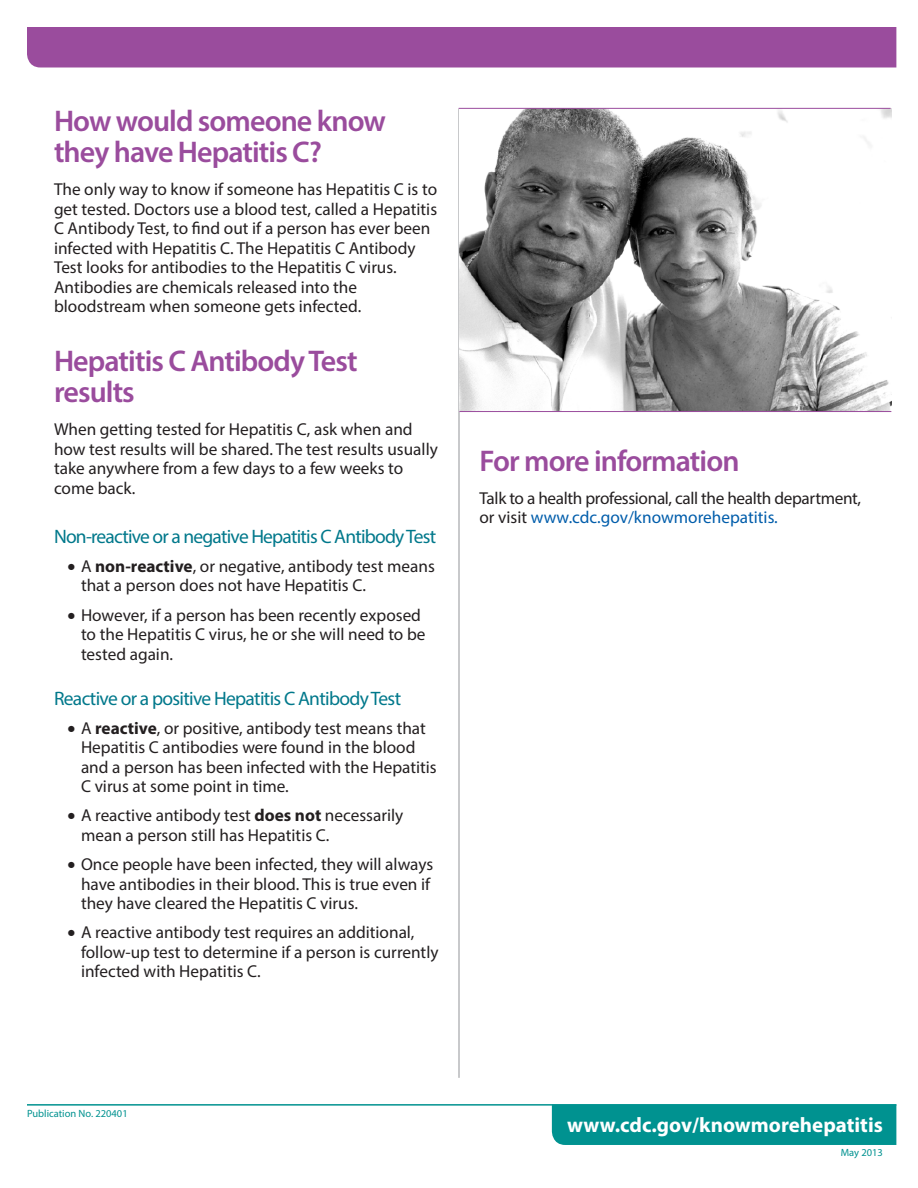
<style>
.page{position:relative;width:918px;height:1188px;background:#fff}
.page>*{position:absolute;margin:0;border:0;box-sizing:border-box;transform-origin:0 0}
.t1{font:600 30px/31.5px "Myriad Pro";letter-spacing:-.03em;color:#9a4c9d}
.t2{font:700 21px "Myriad Pro";color:#fff}
.t3{font:19.5px "Myriad Pro";letter-spacing:-.04em;color:#00788b}
.t4{font:17.25px/19.5px "Myriad Pro";color:#231f20}
.t5{font:17.25px/19.5px "Myriad Pro";letter-spacing:-.02em;color:#231f20}
.t6{font:10.5px "Myriad Pro";color:#009290}
.s1{font-weight:700}
.s2{color:#015dab}
</style>
<div class="page">
<div style="left:27px;top:27px;width:869px;height:41px;background:#9a4c9d"></div>
<div style="left:552px;top:1106px;width:344px;height:39px;background:#009290"></div>
<hr style="left:27px;top:1104px;width:869px;height:2px;background:#009290">
<hr style="left:459px;top:109px;width:1px;height:969px;background:#939598">
<img style="left:460px;top:109px;width:431px;height:302px">
<hr style="left:459px;top:108px;width:432px;height:1px;background:#9a4c9d">
<hr style="left:459px;top:411px;width:432px;height:1px;background:#9a4c9d">
<h2 class="t1" style="left:54px;top:104px;width:334px">How would someone know they have Hepatitis C?</h2>
<p class="t4" style="left:54px;top:180px;width:385px">The only way to know if someone has Hepatitis C is to get tested. Doctors use a blood test, called a Hepatitis C Antibody Test, to find out if a person has ever been infected with Hepatitis C. The Hepatitis C Antibody Test looks for antibodies to the Hepatitis C virus.<br>Antibodies are chemicals released into the bloodstream when someone gets infected.</p>
<h2 class="t1" style="left:54px;top:344px;width:305px">Hepatitis C Antibody Test results</h2>
<p class="t4" style="left:54px;top:420px;width:385px">When getting tested for Hepatitis C, ask when and how test results will be shared. The test results usually take anywhere from a few days to a few weeks to come back.</p>
<h3 class="t3" style="left:54px;top:524px;width:384px">Non-reactive or a negative Hepatitis C Antibody Test</h3>
<p class="t4" style="left:81px;top:556px;width:355px;text-indent:-14px">• A <span class="s1">non-reactive</span>, or negative, antibody test means that a person does not have Hepatitis C.</p>
<p class="t4" style="left:81px;top:605px;width:346px;text-indent:-14px">• However, if a person has been recently exposed to the Hepatitis C virus, he or she will need to be tested again.</p>
<h3 class="t3" style="left:54px;top:686px;width:349px">Reactive or a positive Hepatitis C Antibody Test</h3>
<p class="t4" style="left:81px;top:718px;width:357px;text-indent:-14px">• A <span class="s1">reactive</span>, or positive, antibody test means that Hepatitis C antibodies were found in the blood and a person has been infected with the Hepatitis C virus at some point in time.</p>
<p class="t4" style="left:81px;top:806px;width:324px;text-indent:-14px">• A reactive antibody test <span class="s1">does not</span> necessarily mean a person still has Hepatitis C.</p>
<p class="t4" style="left:81px;top:854px;width:354px;text-indent:-14px">• Once people have been infected, they will always have antibodies in their blood. This is true even if they have cleared the Hepatitis C virus.</p>
<p class="t4" style="left:81px;top:923px;width:359px;text-indent:-14px">• A reactive antibody test requires an additional, follow-up test to determine if a person is currently infected with Hepatitis C.</p>
<h2 class="t1" style="left:480px;top:444px;width:262px">For more information</h2>
<p class="t5" style="left:480px;top:488px;width:383px">Talk to a health professional, call the health department, or visit <span class="s2">www.cdc.gov/knowmorehepatitis.</span></p>
<p class="t6" style="left:27px;top:1107px;width:102px">Publication No. 220401</p>
<h2 class="t2" style="left:567px;top:1111px;width:317px">www.cdc.gov/knowmorehepatitis</h2>
<p class="t6" style="left:841px;top:1146px;width:44px">May 2013</p>
</div>
